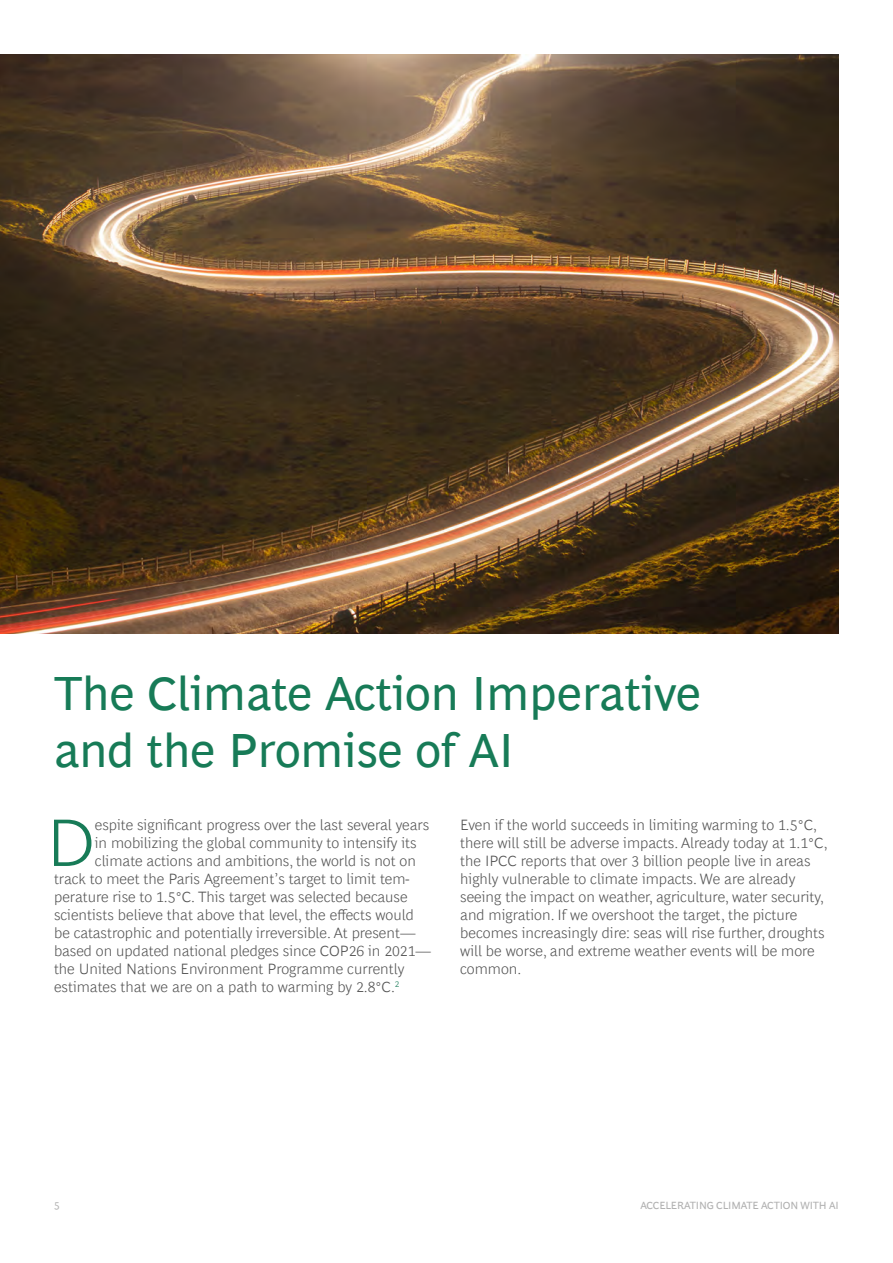
<style>
.page{position:relative;width:893px;height:1263px;background:#fff}
.page>*{position:absolute;margin:0;border:0;box-sizing:border-box;transform-origin:0 0}
.t1{font:300 68.1px "Henderson BCG Sans";color:#177b57}
.t2{font:48px/57.6px "Henderson BCG Sans";color:#177b57}
.t3{font:300 15px/18px "Henderson BCG Sans";color:#535353}
.t4{font:10.5px "Henderson BCG Sans";letter-spacing:-.02em;color:#b1b1b1}
</style>
<div class="page">
<img style="left:0;top:54px;width:839px;height:579px">
<h2 class="t2" style="left:54px;top:661px;width:649px">The Climate Action Imperative and the Promise of AI</h2>
<h1 class="t1" style="left:46px;top:793px;width:50px">D</h1>
<p class="t3" style="left:95px;top:814px;width:336px">espite significant progress over the last several years</p>
<p class="t3" style="left:95px;top:832px;width:323px">in mobilizing the global community to intensify its</p>
<p class="t3" style="left:95px;top:850px;width:323px">climate actions and ambitions, the world is not on</p>
<p class="t3" style="left:54px;top:869px;width:357px">track to meet the Paris Agreement’s target to limit tem-</p>
<p class="t3" style="left:54px;top:887px;width:355px">perature rise to 1.5°C. This target was selected because</p>
<p class="t3" style="left:54px;top:905px;width:361px">scientists believe that above that level, the effects would</p>
<p class="t3" style="left:54px;top:923px;width:363px">be catastrophic and potentially irreversible. At present—</p>
<p class="t3" style="left:54px;top:941px;width:379px">based on updated national pledges since COP26 in 2021—</p>
<p class="t3" style="left:54px;top:959px;width:352px">the United Nations Environment Programme currently</p>
<p class="t3" style="left:54px;top:977px;width:347px">estimates that we are on a path to warming by 2.8°C.<sup>2</sup></p>
<p class="t3" style="left:460px;top:814px;width:369px">Even if the world succeeds in limiting warming to 1.5°C, there will still be adverse impacts. Already today at 1.1°C, the IPCC reports that over 3 billion people live in areas highly vulnerable to climate impacts. We are already seeing the impact on weather, agriculture, water security, and migration. If we overshoot the target, the picture becomes increasingly dire: seas will rise further, droughts will be worse, and extreme weather events will be more common.</p>
<p class="t4" style="left:54px;top:1198px;width:7px">5</p>
<p class="t4" style="left:640px;top:1198px;width:200px">ACCELERATING CLIMATE ACTION WITH AI</p>
</div>
